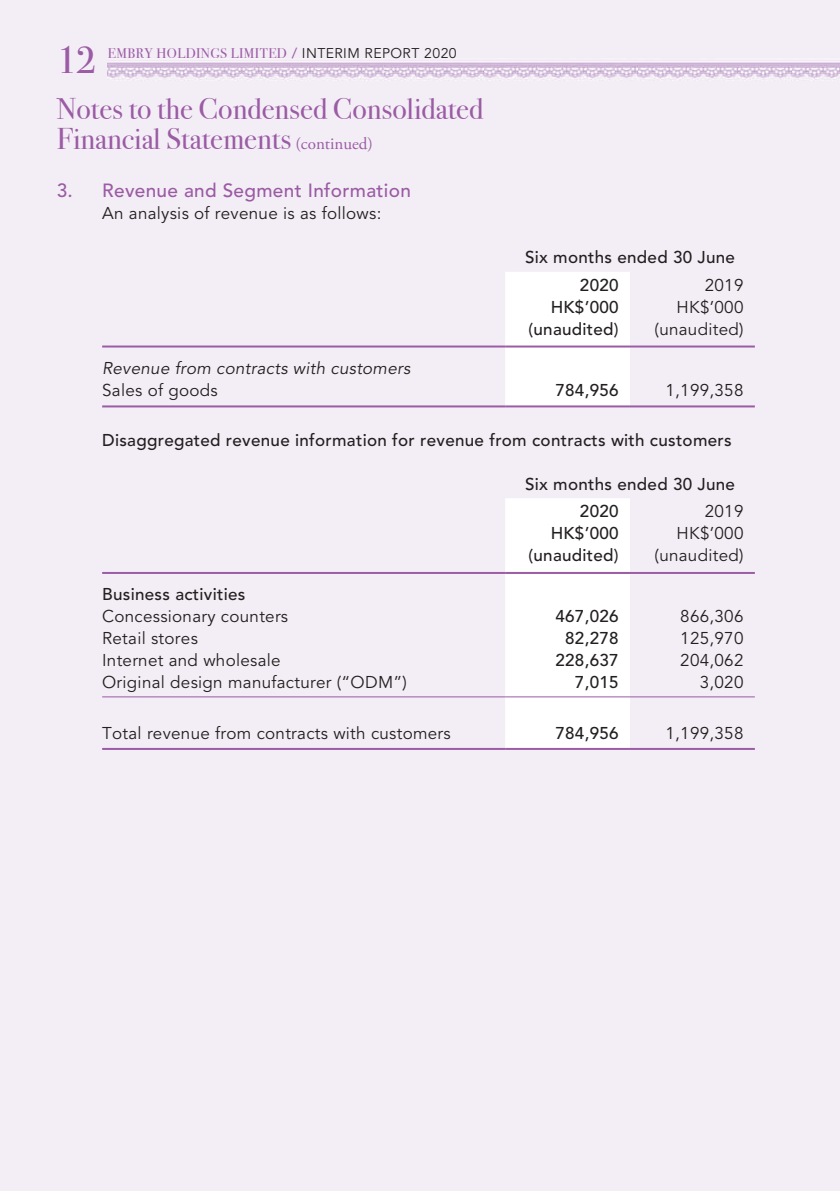
<style>
.page{position:relative;width:840px;height:1191px;background:#fff}
.page>*{position:absolute;margin:0;border:0;box-sizing:border-box;transform-origin:0 0}
.t1{font:38px "Bodoni Svty Two ITCTT";color:#9b5ba5}
.t2{font:30px/30px "Bodoni Svty Two ITCTT";color:#9b5ba5}
.t3{font:500 19px "Avenir LT Std";letter-spacing:.015em;color:#9b5ba5}
.t4{font:17px "Avenir LT Std";letter-spacing:.015em;color:#231f20}
.t5{font:500 17px/27.6px "Avenir LT Std";letter-spacing:.015em;color:#231f20}
.t6{font:italic 17px "Avenir LT Std";letter-spacing:.015em;color:#231f20}
.t7{font:14px "Bodoni Svty Two ITCTT";letter-spacing:.03em;color:#9b5ba5}
.s1{font-family:"Avenir LT Std";font-weight:500}
.s2{font-family:"Avenir LT Std";color:#231f20}
.s3{font-family:"Adobe Garamond Pro";font-size:17px}
</style>
<div class="page">
<div style="left:0;top:0;width:839px;height:1191px;background:#f3eef5"></div>
<img style="left:108px;top:62px;width:731px;height:19px">
<div style="left:505px;top:272px;width:124px;height:133px;background:#fff"></div>
<hr style="left:102px;top:345px;width:403px;height:2px;background:#9b5ba5">
<hr style="left:505px;top:345px;width:124px;height:2px;background:#9b5ba5">
<hr style="left:629px;top:345px;width:125px;height:2px;background:#9b5ba5">
<hr style="left:102px;top:405px;width:403px;height:2px;background:#9b5ba5">
<hr style="left:505px;top:405px;width:124px;height:2px;background:#9b5ba5">
<hr style="left:629px;top:405px;width:125px;height:2px;background:#9b5ba5">
<div style="left:505px;top:498px;width:124px;height:249px;background:#fff"></div>
<hr style="left:102px;top:572px;width:403px;height:2px;background:#9b5ba5">
<hr style="left:505px;top:572px;width:124px;height:2px;background:#9b5ba5">
<hr style="left:629px;top:572px;width:125px;height:2px;background:#9b5ba5">
<hr style="left:102px;top:696px;width:403px;height:1px;background:#9b5ba5">
<hr style="left:505px;top:696px;width:124px;height:1px;background:#9b5ba5">
<hr style="left:629px;top:696px;width:125px;height:1px;background:#9b5ba5">
<hr style="left:102px;top:748px;width:403px;height:2px;background:#9b5ba5">
<hr style="left:505px;top:748px;width:124px;height:2px;background:#9b5ba5">
<hr style="left:629px;top:748px;width:125px;height:2px;background:#9b5ba5">
<h1 class="t1" style="left:57px;top:29px;width:41px">12</h1>
<p class="t7" style="left:108px;top:42px;width:350px">Embry Holdings Limited <span class="s1">/</span> <span class="s2">INTERIM REPORT 2020</span></p>
<h2 class="t2" style="left:57px;top:90px;width:428px">Notes to the Condensed Consolidated<br>Financial Statements <span class="s3">(continued)</span></h2>
<p class="t3" style="left:57px;top:180px;width:355px">3. Revenue and Segment Information</p>
<p class="t4" style="left:102px;top:204px;width:281px">An analysis of revenue is as follows:</p>
<p class="t5" style="left:579px;top:244px;width:156px;text-indent:-55px">Six months ended 30 June<br>2020</p>
<p class="t4" style="left:704px;top:275px;width:40px">2019</p>
<p class="t5" style="left:550px;top:294px;width:69px">HK$’000</p>
<p class="t4" style="left:676px;top:297px;width:68px">HK$’000</p>
<p class="t5" style="left:528px;top:316px;width:92px">(unaudited)</p>
<p class="t4" style="left:654px;top:319px;width:90px">(unaudited)</p>
<p class="t6" style="left:102px;top:358px;width:309px">Revenue from contracts with customers</p>
<p class="t4" style="left:102px;top:380px;width:117px">Sales of goods</p>
<p class="t5" style="left:555px;top:377px;width:65px">784,956</p>
<p class="t4" style="left:665px;top:380px;width:79px">1,199,358</p>
<p class="t5" style="left:102px;top:426px;width:630px">Disaggregated revenue information for revenue from contracts with customers</p>
<p class="t5" style="left:579px;top:470px;width:156px;text-indent:-55px">Six months ended 30 June<br>2020</p>
<p class="t4" style="left:704px;top:502px;width:40px">2019</p>
<p class="t5" style="left:550px;top:520px;width:69px">HK$’000</p>
<p class="t4" style="left:676px;top:524px;width:68px">HK$’000</p>
<p class="t5" style="left:528px;top:542px;width:92px">(unaudited)</p>
<p class="t4" style="left:654px;top:546px;width:90px">(unaudited)</p>
<p class="t5" style="left:102px;top:581px;width:145px">Business activities</p>
<p class="t4" style="left:102px;top:607px;width:187px">Concessionary counters</p>
<p class="t5" style="left:555px;top:603px;width:65px">467,026</p>
<p class="t4" style="left:680px;top:607px;width:65px">866,306</p>
<p class="t4" style="left:102px;top:629px;width:97px">Retail stores</p>
<p class="t5" style="left:565px;top:625px;width:55px">82,278</p>
<p class="t4" style="left:680px;top:629px;width:65px">125,970</p>
<p class="t4" style="left:102px;top:651px;width:180px">Internet and wholesale</p>
<p class="t5" style="left:555px;top:647px;width:65px">228,637</p>
<p class="t4" style="left:680px;top:651px;width:65px">204,062</p>
<p class="t4" style="left:102px;top:673px;width:306px">Original design manufacturer (“ODM”)</p>
<p class="t5" style="left:574px;top:669px;width:45px">7,015</p>
<p class="t4" style="left:699px;top:673px;width:45px">3,020</p>
<p class="t4" style="left:102px;top:723px;width:350px">Total revenue from contracts with customers</p>
<p class="t5" style="left:555px;top:719px;width:65px">784,956</p>
<p class="t4" style="left:665px;top:723px;width:79px">1,199,358</p>
</div>
